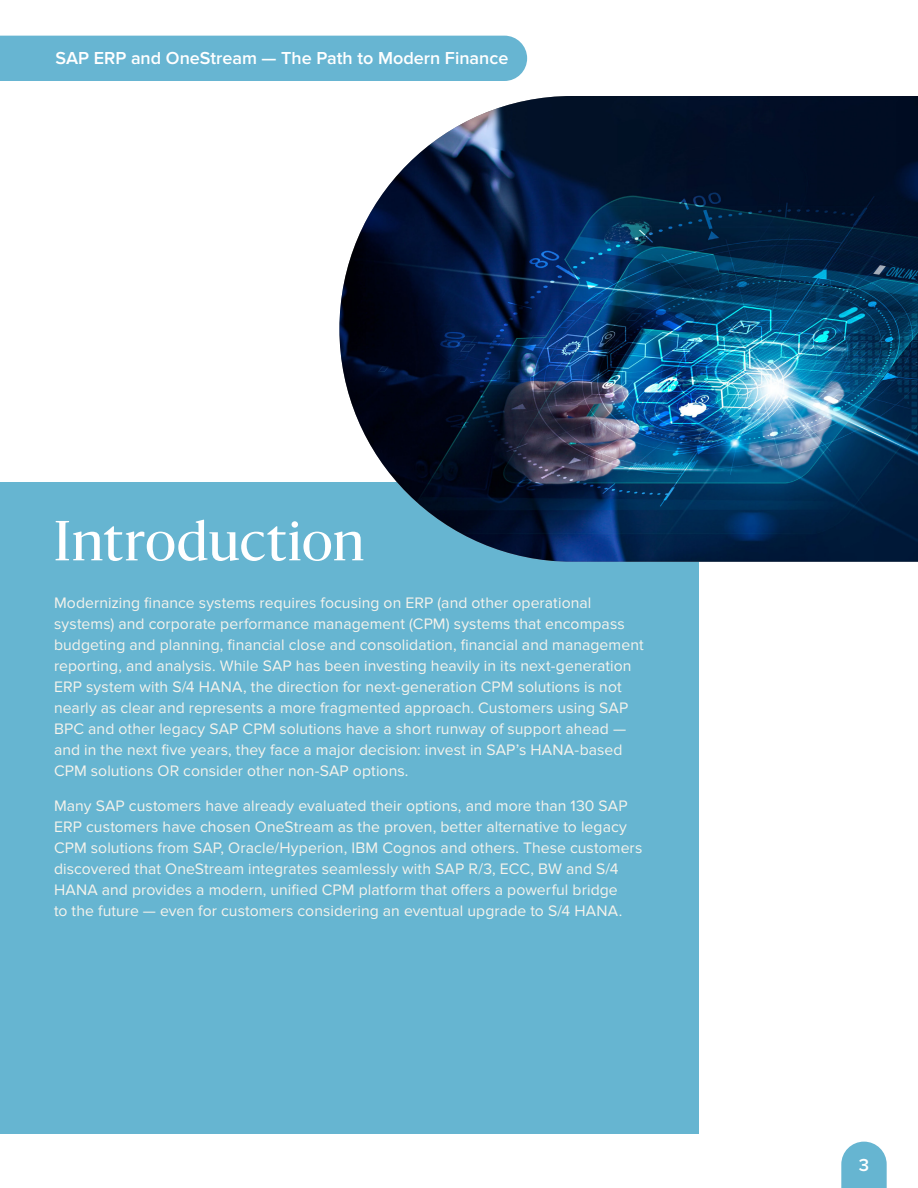
<style>
.page{position:relative;width:918px;height:1188px;background:#fff}
.page>*{position:absolute;margin:0;border:0;box-sizing:border-box;transform-origin:0 0}
.t1{font:52.5px "Sanomat";letter-spacing:.01em;color:#fff}
.t2{font:600 18px "Proxima Nova";color:#fff}
.t3{font:15.75px/21px "Proxima Nova";letter-spacing:.005em;color:#f5f3ec}
</style>
<div class="page">
<div style="left:0;top:36px;width:527px;height:45px;background:#67b5d2"></div>
<svg style="left:841px;top:1142px;width:46px;height:46px;background:#77bdd6"></svg>
<div style="left:0;top:483px;width:698px;height:651px;background:#66b5d1"></div>
<img style="left:339px;top:96px;width:579px;height:466px">
<p class="t2" style="left:56px;top:48px;width:454px">SAP ERP and OneStream — The Path to Modern Finance</p>
<h1 class="t1" style="left:54px;top:503px;width:312px">Introduction</h1>
<p class="t3" style="left:54px;top:593px;width:591px">Modernizing finance systems requires focusing on ERP (and other operational systems) and corporate performance management (CPM) systems that encompass budgeting and planning, financial close and consolidation, financial and management reporting, and analysis. While SAP has been investing heavily in its next-generation ERP system with S/4 HANA, the direction for next-generation CPM solutions is not nearly as clear and represents a more fragmented approach. Customers using SAP BPC and other legacy SAP CPM solutions have a short runway of support ahead — and in the next five years, they face a major decision: invest in SAP’s HANA-based CPM solutions OR consider other non-SAP options.</p>
<p class="t3" style="left:54px;top:795px;width:590px">Many SAP customers have already evaluated their options, and more than 130 SAP ERP customers have chosen OneStream as the proven, better alternative to legacy CPM solutions from SAP, Oracle/Hyperion, IBM Cognos and others. These customers discovered that OneStream integrates seamlessly with SAP R/3, ECC, BW and S/4<br>HANA and provides a modern, unified CPM platform that offers a powerful bridge<br>to the future — even for customers considering an eventual upgrade to S/4 HANA.</p>
<p class="t2" style="left:859px;top:1154px;width:12px">3</p>
</div>
